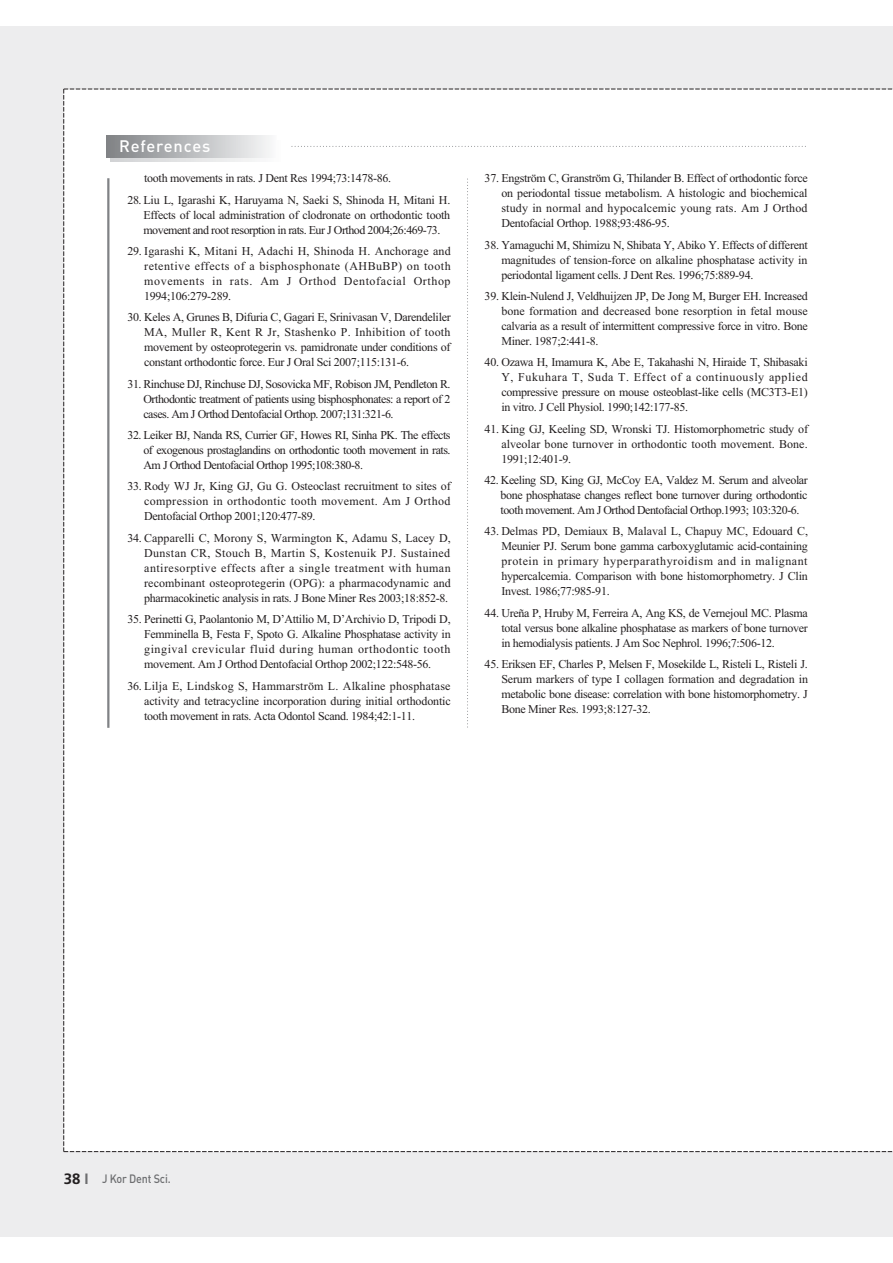
<style>
.page{position:relative;width:893px;height:1263px;background:#fff}
.page>*{position:absolute;margin:0;border:0;box-sizing:border-box;transform-origin:0 0}
.t1{font:500 16.5px "DIN";letter-spacing:.055em;color:#fff}
.t2{font:12px/15px "Times New Roman";letter-spacing:-.025em;color:#231f20;text-align:justify}
.t3{font:500 12px "DIN";letter-spacing:-.015em;color:#6d6e70;scale:.9 1}
.s1{font-family:"Frutiger";font-weight:700;font-size:15px;color:#231f20}
.s2{font-family:"Frutiger";font-weight:700;font-size:15px}
</style>
<div class="page">
<div style="left:0;top:26px;width:892px;height:1211px;background:#ededee"></div>
<div style="left:63px;top:89px;width:830px;height:1063px;background:#fff"></div>
<div style="left:111px;top:140px;width:170px;height:21px;background:linear-gradient(to right,#d1d3d5,#fbfbfc)"></div>
<div style="left:106px;top:136px;width:170px;height:21px;background:linear-gradient(to right,#7f8185,#f7f8f9)"></div>
<h1 class="t1" style="left:119px;top:140px;width:93px">References</h1>
<p class="t2" style="left:144px;top:172px;width:248px">tooth movements in rats. J Dent Res 1994;73:1478-86.</p>
<p class="t2" style="left:143px;top:193px;width:308px;text-indent:-16px">28. Liu L, Igarashi K, Haruyama N, Saeki S, Shinoda H, Mitani H.<br>Effects of local administration of clodronate on orthodontic tooth movement and root resorption in rats. Eur J Orthod 2004;26:469-73.</p>
<p class="t2" style="left:144px;top:245px;width:308px;text-indent:-17px">29. Igarashi K, Mitani H, Adachi H, Shinoda H. Anchorage and retentive effects of a bisphosphonate (AHBuBP) on tooth movements in rats. Am J Orthod Dentofacial Orthop 1994;106:279-289.</p>
<p class="t2" style="left:144px;top:311px;width:308px;text-indent:-17px">30. Keles A, Grunes B, Difuria C, Gagari E, Srinivasan V, Darendeliler MA, Muller R, Kent R Jr, Stashenko P. Inhibition of tooth movement by osteoprotegerin vs. pamidronate under conditions of constant orthodontic force. Eur J Oral Sci 2007;115:131-6.</p>
<p class="t2" style="left:143px;top:377px;width:309px;text-indent:-16px">31. Rinchuse DJ, Rinchuse DJ, Sosovicka MF, Robison JM, Pendleton R.<br>Orthodontic treatment of patients using bisphosphonates: a report of 2 cases. Am J Orthod Dentofacial Orthop. 2007;131:321-6.</p>
<p class="t2" style="left:143px;top:429px;width:309px;text-indent:-16px">32. Leiker BJ, Nanda RS, Currier GF, Howes RI, Sinha PK. The effects of exogenous prostaglandins on orthodontic tooth movement in rats.<br>Am J Orthod Dentofacial Orthop 1995;108:380-8.</p>
<p class="t2" style="left:144px;top:480px;width:308px;text-indent:-17px">33. Rody WJ Jr, King GJ, Gu G. Osteoclast recruitment to sites of compression in orthodontic tooth movement. Am J Orthod Dentofacial Orthop 2001;120:477-89.</p>
<p class="t2" style="left:144px;top:531px;width:308px;text-indent:-17px">34. Capparelli C, Morony S, Warmington K, Adamu S, Lacey D, Dunstan CR, Stouch B, Martin S, Kostenuik PJ. Sustained antiresorptive effects after a single treatment with human recombinant osteoprotegerin (OPG): a pharmacodynamic and pharmacokinetic analysis in rats. J Bone Miner Res 2003;18:852-8.</p>
<p class="t2" style="left:144px;top:613px;width:308px;text-indent:-17px">35. Perinetti G, Paolantonio M, D’Attilio M, D’Archivio D, Tripodi D, Femminella B, Festa F, Spoto G. Alkaline Phosphatase activity in gingival crevicular fluid during human orthodontic tooth movement. Am J Orthod Dentofacial Orthop 2002;122:548-56.</p>
<p class="t2" style="left:144px;top:679px;width:308px;text-indent:-17px">36. Lilja E, Lindskog S, Hammarström L. Alkaline phosphatase activity and tetracycline incorporation during initial orthodontic tooth movement in rats. Acta Odontol Scand. 1984;42:1-11.</p>
<p class="t2" style="left:501px;top:172px;width:308px;text-indent:-17px">37. Engström C, Granström G, Thilander B. Effect of orthodontic force on periodontal tissue metabolism. A histologic and biochemical study in normal and hypocalcemic young rats. Am J Orthod Dentofacial Orthop. 1988;93:486-95.</p>
<p class="t2" style="left:501px;top:238px;width:308px;text-indent:-17px">38. Yamaguchi M, Shimizu N, Shibata Y, Abiko Y. Effects of different magnitudes of tension-force on alkaline phosphatase activity in periodontal ligament cells. J Dent Res. 1996;75:889-94.</p>
<p class="t2" style="left:501px;top:290px;width:308px;text-indent:-17px">39. Klein-Nulend J, Veldhuijzen JP, De Jong M, Burger EH. Increased bone formation and decreased bone resorption in fetal mouse calvaria as a result of intermittent compressive force in vitro. Bone Miner. 1987;2:441-8.</p>
<p class="t2" style="left:501px;top:356px;width:308px;text-indent:-17px">40. Ozawa H, Imamura K, Abe E, Takahashi N, Hiraide T, Shibasaki Y, Fukuhara T, Suda T. Effect of a continuously applied compressive pressure on mouse osteoblast-like cells (MC3T3-E1) in vitro. J Cell Physiol. 1990;142:177-85.</p>
<p class="t2" style="left:501px;top:422px;width:308px;text-indent:-17px">41. King GJ, Keeling SD, Wronski TJ. Histomorphometric study of alveolar bone turnover in orthodontic tooth movement. Bone.<br>1991;12:401-9.</p>
<p class="t2" style="left:500px;top:474px;width:309px;text-indent:-16px">42. Keeling SD, King GJ, McCoy EA, Valdez M. Serum and alveolar bone phosphatase changes reflect bone turnover during orthodontic tooth movement. Am J Orthod Dentofacial Orthop.1993; 103:320-6.</p>
<p class="t2" style="left:501px;top:525px;width:308px;text-indent:-17px">43. Delmas PD, Demiaux B, Malaval L, Chapuy MC, Edouard C, Meunier PJ. Serum bone gamma carboxyglutamic acid-containing protein in primary hyperparathyroidism and in malignant hypercalcemia. Comparison with bone histomorphometry. J Clin Invest. 1986;77:985-91.</p>
<p class="t2" style="left:501px;top:606px;width:308px;text-indent:-17px">44. Ureña P, Hruby M, Ferreira A, Ang KS, de Vernejoul MC. Plasma total versus bone alkaline phosphatase as markers of bone turnover in hemodialysis patients. J Am Soc Nephrol. 1996;7:506-12.</p>
<p class="t2" style="left:501px;top:658px;width:308px;text-indent:-17px">45. Eriksen EF, Charles P, Melsen F, Mosekilde L, Risteli L, Risteli J.<br>Serum markers of type I collagen formation and degradation in metabolic bone disease: correlation with bone histomorphometry. J Bone Miner Res. 1993;8:127-32.</p>
<p class="t3" style="left:64px;top:1175px;width:120px"><span class="s1">38</span> <span class="s2">I</span> J Kor Dent Sci.</p>
</div>
